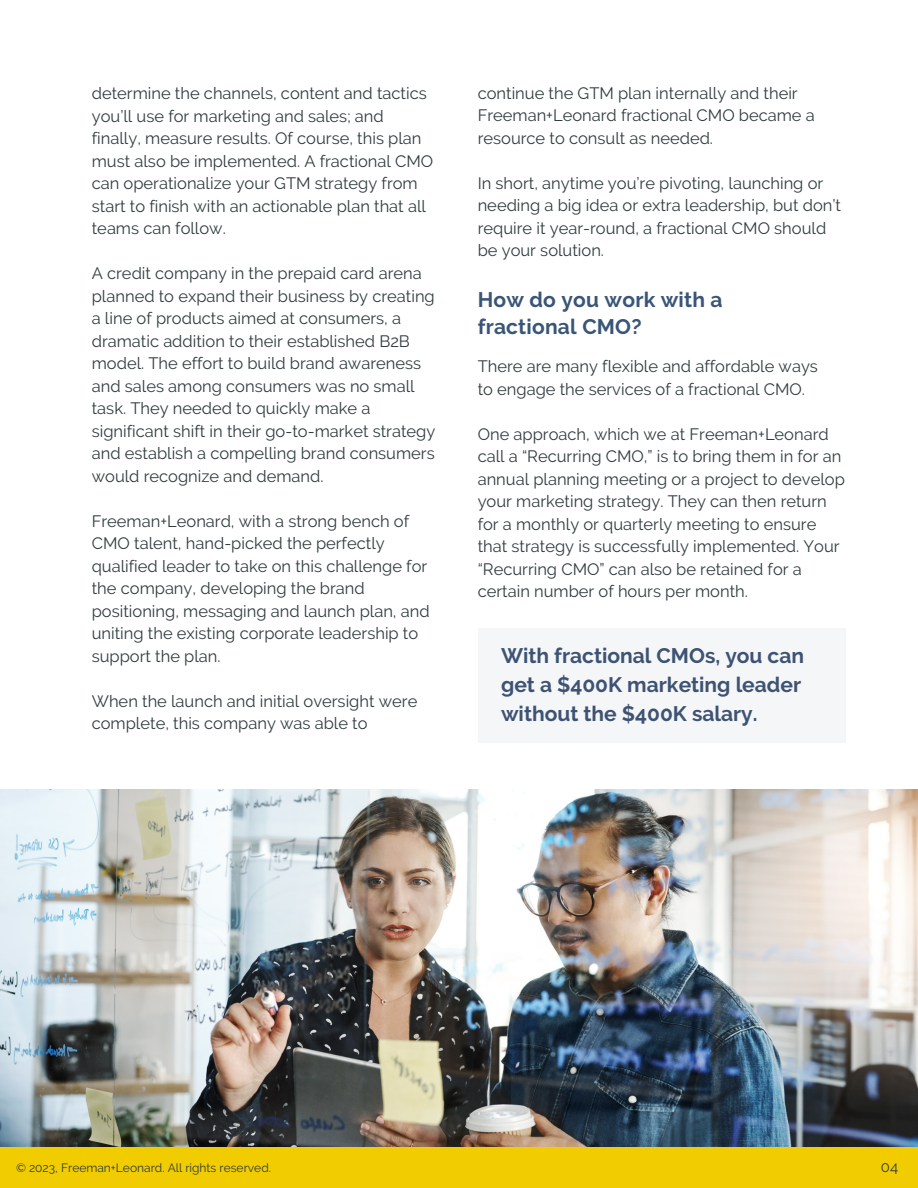
<style>
.page{position:relative;width:918px;height:1188px;background:#fff}
.page>*{position:absolute;margin:0;border:0;box-sizing:border-box;transform-origin:0 0}
.t1{font:700 21px/29.2px "Raleway";color:#3e5373}
.t2{font:700 21px/27px "Raleway";letter-spacing:.01em;color:#395577}
.t3{font:16.5px/22.5px "Raleway";color:#323c3e}
.t4{font:15px "Raleway";color:#323c3e}
.t5{font:12px "Raleway";color:#323c3e}
</style>
<div class="page">
<img style="left:0;top:789px;width:918px;height:358px">
<div style="left:0;top:1147px;width:918px;height:41px;background:#f0cc00"></div>
<div style="left:478px;top:628px;width:367px;height:114px;background:#f5f6f8"></div>
<p class="t3" style="left:92px;top:82px;width:343px">determine the channels, content and tactics you’ll use for marketing and sales; and finally, measure results. Of course, this plan must also be implemented. A fractional CMO can operationalize your GTM strategy from start to finish with an actionable plan that all teams can follow.</p>
<p class="t3" style="left:92px;top:262px;width:345px">A credit company in the prepaid card arena planned to expand their business by creating a line of products aimed at consumers, a dramatic addition to their established B2B model. The effort to build brand awareness and sales among consumers was no small task. They needed to quickly make a significant shift in their go-to-market strategy and establish a compelling brand consumers would recognize and demand.</p>
<p class="t3" style="left:92px;top:510px;width:339px">Freeman+Leonard, with a strong bench of CMO talent, hand-picked the perfectly qualified leader to take on this challenge for the company, developing the brand positioning, messaging and launch plan, and uniting the existing corporate leadership to support the plan.</p>
<p class="t3" style="left:92px;top:690px;width:327px">When the launch and initial oversight were complete, this company was able to</p>
<p class="t3" style="left:478px;top:82px;width:339px">continue the GTM plan internally and their<br>Freeman+Leonard fractional CMO became a resource to consult as needed.</p>
<p class="t3" style="left:478px;top:172px;width:365px">In short, anytime you’re pivoting, launching or needing a big idea or extra leadership, but don’t require it year-round, a fractional CMO should</p>
<p class="t3" style="left:478px;top:239px;width:128px">be your solution.</p>
<p class="t2" style="left:478px;top:286px;width:246px">How do you work with a fractional CMO?</p>
<p class="t3" style="left:478px;top:355px;width:342px">There are many flexible and affordable ways</p>
<p class="t3" style="left:478px;top:378px;width:329px">to engage the services of a fractional CMO.</p>
<p class="t3" style="left:478px;top:423px;width:369px">One approach, which we at Freeman+Leonard call a “Recurring CMO,” is to bring them in for an annual planning meeting or a project to develop your marketing strategy. They can then return</p>
<p class="t3" style="left:478px;top:513px;width:363px">for a monthly or quarterly meeting to ensure that strategy is successfully implemented. Your “Recurring CMO” can also be retained for a certain number of hours per month.</p>
<p class="t1" style="left:501px;top:641px;width:305px">With fractional CMOs, you can get a $400K marketing leader without the $400K salary.</p>
<p class="t5" style="left:16px;top:1160px;width:257px">© 2023, Freeman+Leonard. All rights reserved.</p>
<p class="t4" style="left:881px;top:1158px;width:19px">04</p>
</div>
